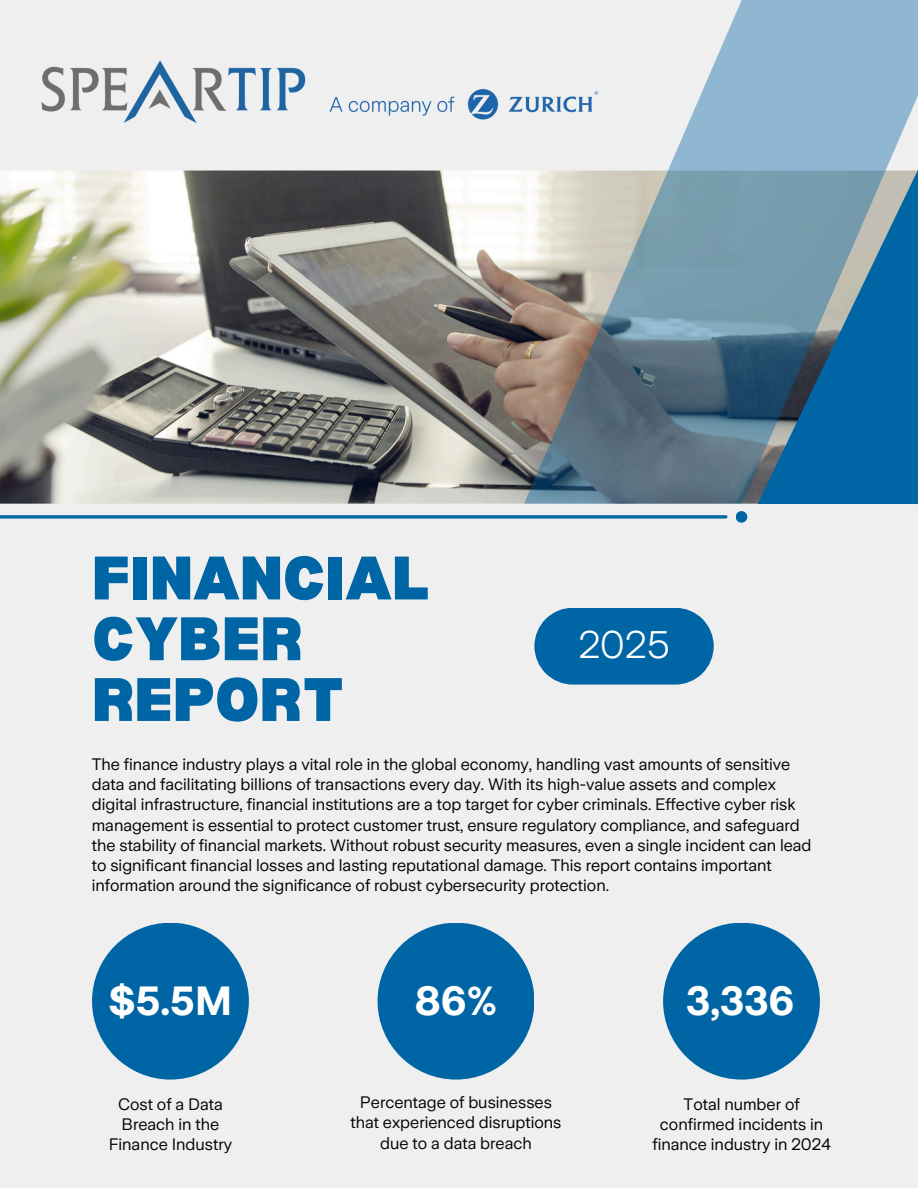
<style>
.page{position:relative;width:918px;height:1188px;background:#efefef}
.page>*{position:absolute;margin:0;border:0;box-sizing:border-box;transform-origin:0 0}
.t1{font:900 60px/60.8px "Bernoru";color:#0065a4}
.t2{font:700 40.5px "Zurich Sans";color:#fff}
.t3{font:300 38.25px "Zurich Sans";color:#fff}
.t4{font:16.5px/20.2px "Zurich Sans";color:#000;text-align:center}
</style>
<div class="page">
<img style="left:0;top:171px;width:758px;height:333px">
<svg style="left:524px;top:0;width:394px;height:503px"></svg>
<svg style="left:758px;top:139px;width:160px;height:365px"></svg>
<img style="left:41px;top:29px;width:594px;height:119px">
<div style="left:534px;top:608px;width:180px;height:77px;background:#0065a4"></div>
<svg style="left:0;top:515px;width:726px;height:4px"></svg>
<div style="left:736px;top:511px;width:11px;height:12px;background:#0065a4"></div>
<svg style="left:92px;top:923px;width:157px;height:157px;fill:#0065a4"></svg>
<svg style="left:378px;top:923px;width:156px;height:157px;fill:#0065a4"></svg>
<svg style="left:663px;top:923px;width:157px;height:157px;fill:#0065a4"></svg>
<h1 class="t1" style="left:92px;top:546px;width:340px">FINANCIAL<br>CYBER<br>REPORT</h1>
<h3 class="t4" style="left:92px;top:754px;width:721px;text-align:left">The finance industry plays a vital role in the global economy, handling vast amounts of sensitive data and facilitating billions of transactions every day. With its high-value assets and complex digital infrastructure, financial institutions are a top target for cyber criminals. Effective cyber risk management is essential to protect customer trust, ensure regulatory compliance, and safeguard the stability of financial markets. Without robust security measures, even a single incident can lead to significant financial losses and lasting reputational damage. This report contains important information around the significance of robust cybersecurity protection.</h3>
<h3 class="t3" style="left:578px;top:624px;width:93px">2025</h3>
<p class="t2" style="left:109px;top:978px;width:125px">$5.5M</p>
<p class="t2" style="left:415px;top:978px;width:84px">86%</p>
<p class="t2" style="left:686px;top:978px;width:110px">3,336</p>
<h2 class="t4" style="left:109px;top:1094px;width:125px">Cost of a Data<br>Breach in the<br>Finance Industry</h2>
<h2 class="t4" style="left:350px;top:1092px;width:213px">Percentage of businesses that experienced disruptions due to a data breach</h2>
<h2 class="t4" style="left:652px;top:1094px;width:180px">Total number of confirmed incidents in finance industry in 2024</h2>
</div>
